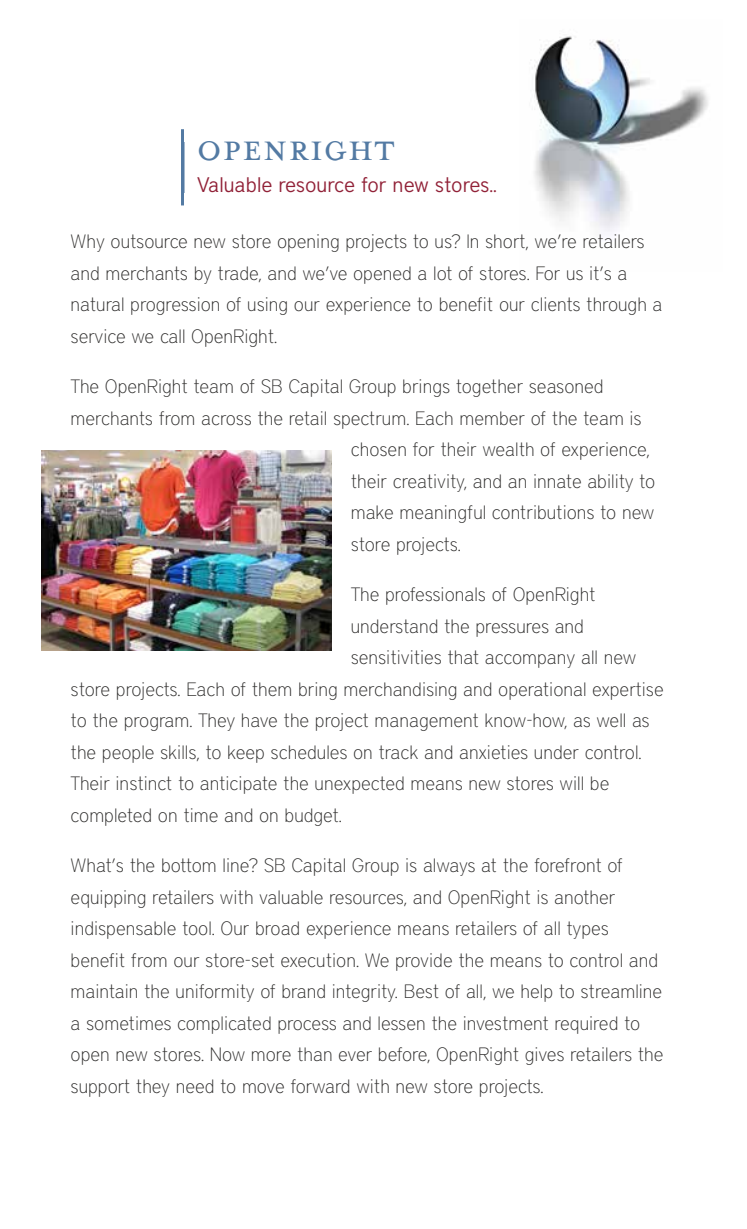
<style>
.page{position:relative;width:747px;height:1229px;background:#fff}
.page>*{position:absolute;margin:0;border:0;box-sizing:border-box;transform-origin:0 0}
.t1{font:42px "Mrs Eaves All Small Caps";letter-spacing:.02em;color:#537aa3}
.t2{font:300 21px "District";color:#912137}
.t3{font:100 19.25px/31.5px "District";color:#302f2e}
</style>
<div class="page">
<img style="left:534px;top:36px;width:174px;height:196px">
<img style="left:41px;top:450px;width:290px;height:200px">
<hr style="left:181px;top:129px;width:3px;height:76px;background:#537aa3">
<h1 class="t1" style="left:197px;top:132px;width:199px">OpenRight</h1>
<p class="t2" style="left:197px;top:172px;width:301px">Valuable resource for new stores..</p>
<p class="t3" style="left:71px;top:226px;width:593px">Why outsource new store opening projects to us? In short, we’re retailers and merchants by trade, and we’ve opened a lot of stores. For us it’s a natural progression of using our experience to benefit our clients through a service we call OpenRight.</p>
<p class="t3" style="left:71px;top:370px;width:534px">The OpenRight team of SB Capital Group brings together seasoned</p>
<p class="t3" style="left:71px;top:402px;width:572px">merchants from across the retail spectrum. Each member of the team is</p>
<p class="t3" style="left:350px;top:433px;width:300px">chosen for their wealth of experience,</p>
<p class="t3" style="left:350px;top:465px;width:306px">their creativity, and an innate ability to</p>
<p class="t3" style="left:350px;top:496px;width:305px">make meaningful contributions to new</p>
<p class="t3" style="left:350px;top:528px;width:111px">store projects.</p>
<p class="t3" style="left:350px;top:578px;width:246px">The professionals of OpenRight</p>
<p class="t3" style="left:350px;top:610px;width:235px">understand the pressures and</p>
<p class="t3" style="left:350px;top:641px;width:287px">sensitivities that accompany all new</p>
<p class="t3" style="left:71px;top:673px;width:594px">store projects. Each of them bring merchandising and operational expertise</p>
<p class="t3" style="left:71px;top:704px;width:580px">to the program. They have the project management know-how, as well as</p>
<p class="t3" style="left:71px;top:736px;width:572px">the people skills, to keep schedules on track and anxieties under control.</p>
<p class="t3" style="left:71px;top:767px;width:540px">Their instinct to anticipate the unexpected means new stores will be</p>
<p class="t3" style="left:71px;top:799px;width:273px">completed on time and on budget.</p>
<p class="t3" style="left:71px;top:849px;width:594px">What’s the bottom line? SB Capital Group is always at the forefront of equipping retailers with valuable resources, and OpenRight is another indispensable tool. Our broad experience means retailers of all types benefit from our store-set execution. We provide the means to control and maintain the uniformity of brand integrity. Best of all, we help to streamline a sometimes complicated process and lessen the investment required to open new stores. Now more than ever before, OpenRight gives retailers the support they need to move forward with new store projects.</p>
</div>
